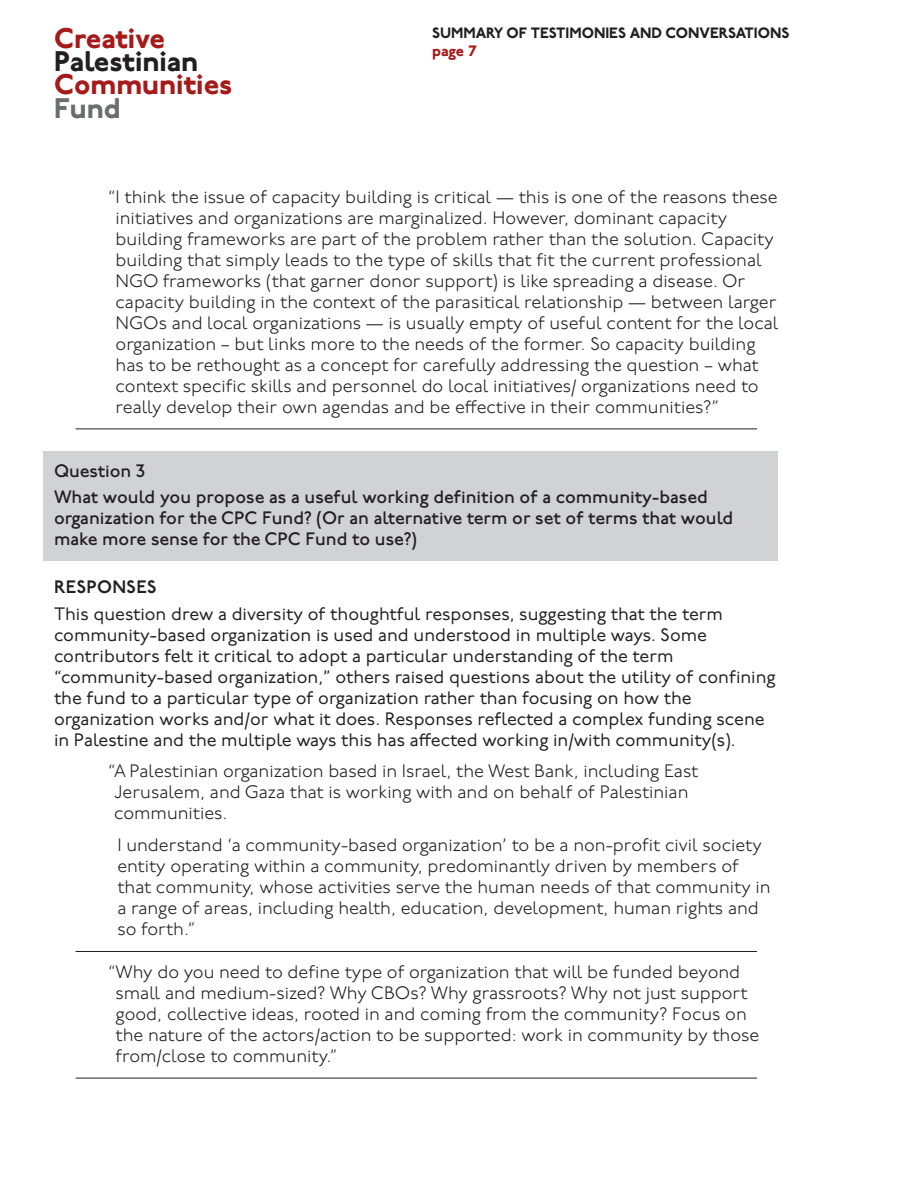
<style>
.page{position:relative;width:918px;height:1188px;background:#fff}
.page>*{position:absolute;margin:0;border:0;box-sizing:border-box;transform-origin:0 0}
.t1{font:800 28.35px "P22 Underground Pro";color:#a61a1a}
.t2{font:800 28.35px "P22 Underground Pro";color:#231f20}
.t3{font:800 28.35px "P22 Underground Pro";color:#6c6d70}
.t4{font:300 18px/21px "P22 Underground Pro";color:#231f20}
.t5{font:18px/21px "P22 Underground Pro";color:#231f20}
.t6{font:500 18px/26.4px "P22 Underground Pro";color:#231f20}
.t7{font:600 18px "P22 Underground Pro";letter-spacing:.02em;color:#231f20}
.t8{font:800 15px "P22 Underground Pro";color:#231f20}
.t9{font:800 15px "P22 Underground Pro";color:#a61a1a}
</style>
<div class="page">
<div style="left:43px;top:452px;width:735px;height:109px;background:#d1d2d4"></div>
<hr style="left:76px;top:429px;width:681px;height:1px;background:#231f20">
<hr style="left:76px;top:951px;width:681px;height:1px;background:#231f20">
<hr style="left:76px;top:1078px;width:681px;height:1px;background:#231f20">
<h1 class="t1" style="left:54px;top:17px;width:113px">Creative</h1>
<h1 class="t2" style="left:54px;top:40px;width:146px">Palestinian</h1>
<h1 class="t1" style="left:54px;top:63px;width:180px">Communities</h1>
<h1 class="t3" style="left:54px;top:86px;width:68px">Fund</h1>
<p class="t8" style="left:432px;top:22px;width:359px">SUMMARY OF TESTIMONIES AND CONVERSATIONS</p>
<p class="t9" style="left:432px;top:40px;width:46px">page 7</p>
<p class="t4" style="left:116px;top:185px;width:665px;text-indent:-8px">“I think the issue of capacity building is critical — this is one of the reasons these initiatives and organizations are marginalized. However, dominant capacity building frameworks are part of the problem rather than the solution. Capacity building that simply leads to the type of skills that fit the current professional NGO frameworks (that garner donor support) is like spreading a disease. Or capacity building in the context of the parasitical relationship — between larger NGOs and local organizations — is usually empty of useful content for the local organization – but links more to the needs of the former. So capacity building has to be rethought as a concept for carefully addressing the question – what context specific skills and personnel do local initiatives/ organizations need to really develop their own agendas and be effective in their communities?”</p>
<p class="t6" style="left:54px;top:457px;width:655px">Question 3<br>What would you propose as a useful working definition of a community-based</p>
<p class="t6" style="left:54px;top:507px;width:681px;line-height:21px">organization for the CPC Fund? (Or an alternative term or set of terms that would make more sense for the CPC Fund to use?)</p>
<p class="t7" style="left:54px;top:574px;width:104px">RESPONSES</p>
<p class="t5" style="left:54px;top:602px;width:723px">This question drew a diversity of thoughtful responses, suggesting that the term community-based organization is used and understood in multiple ways. Some contributors felt it critical to adopt a particular understanding of the term “community-based organization,” others raised questions about the utility of confining the fund to a particular type of organization rather than focusing on how the organization works and/or what it does. Responses reflected a complex funding scene in Palestine and the multiple ways this has affected working in/with community(s).</p>
<p class="t4" style="left:114px;top:760px;width:586px;text-indent:-6px">“A Palestinian organization based in Israel, the West Bank, including East<br>Jerusalem, and Gaza that is working with and on behalf of Palestinian communities.</p>
<p class="t4" style="left:117px;top:834px;width:655px">I understand ‘a community-based organization’ to be a non-profit civil society entity operating within a community, predominantly driven by members of that community, whose activities serve the human needs of that community in a range of areas, including health, education, development, human rights and so forth.”</p>
<p class="t4" style="left:116px;top:961px;width:645px;text-indent:-8px">“Why do you need to define type of organization that will be funded beyond small and medium-sized? Why CBOs? Why grassroots? Why not just support good, collective ideas, rooted in and coming from the community? Focus on the nature of the actors/action to be supported: work in community by those from/close to community.”</p>
</div>
